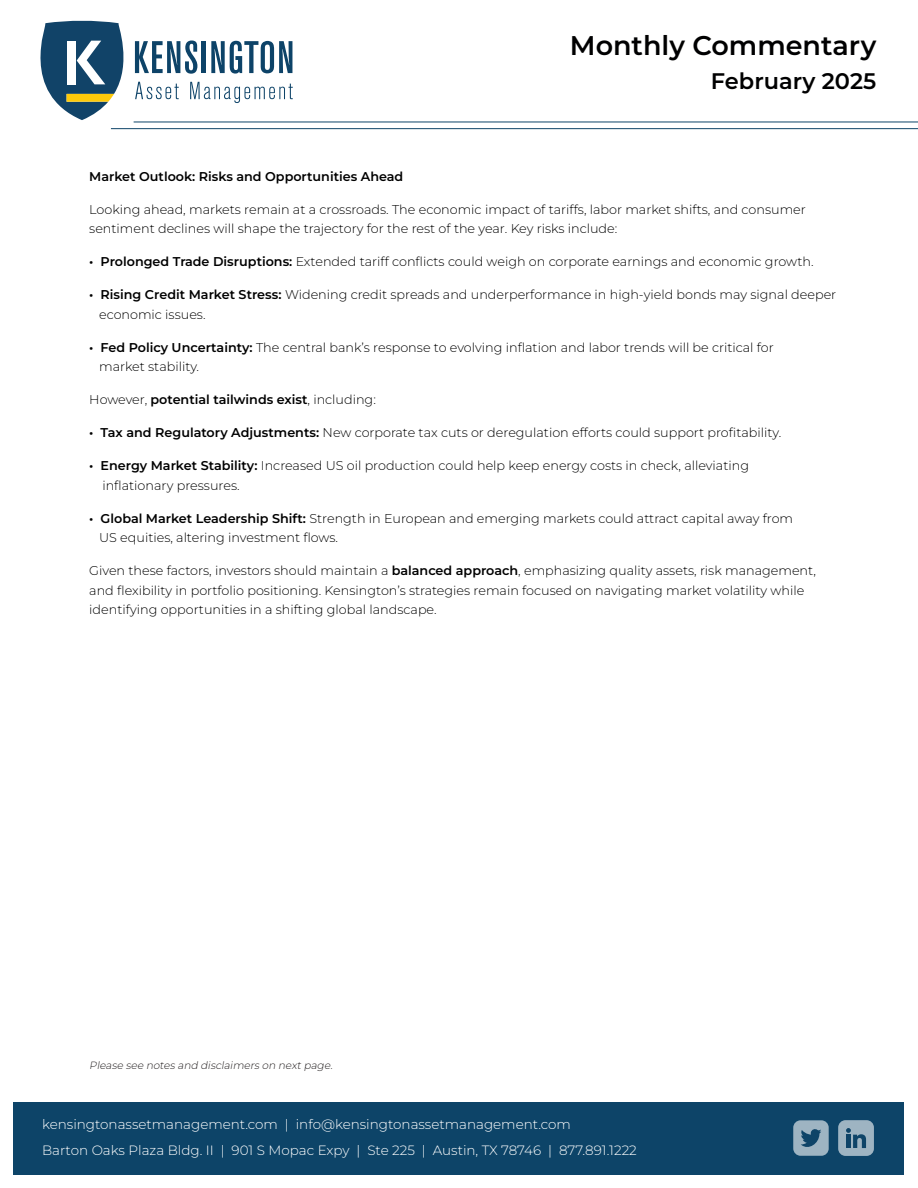
<style>
.page{position:relative;width:918px;height:1188px;background:#fff}
.page>*{position:absolute;margin:0;border:0;box-sizing:border-box;transform-origin:0 0}
.t1{font:600 27px "Montserrat";color:#000001}
.t2{font:600 22.5px "Montserrat";color:#000001}
.t3{font:300 13.5px "Montserrat";color:#fff}
.t4{font:300 12.75px/19.5px "Montserrat";color:#000001}
.t5{font:600 12.75px "Montserrat";color:#000001}
.t6{font:italic 300 10.5px "Montserrat";color:#231f20}
.s1{font-weight:600}
.s2{font-weight:300}
</style>
<div class="page">
<svg style="left:40px;top:20px;width:253px;height:100px"></svg>
<hr style="left:111px;top:128px;width:807px;height:1px;background:#0d4468">
<hr style="left:134px;top:122px;width:784px;height:1px;background:#0d4468">
<div style="left:14px;top:1102px;width:890px;height:72px;background:#0d4468"></div>
<div style="left:793px;top:1120px;width:36px;height:36px;background:#9eb4c2;border-radius:7px"></div>
<svg style="left:801px;top:1129px;width:20px;height:18px"></svg>
<div style="left:838px;top:1120px;width:36px;height:36px;background:#9eb4c2;border-radius:7px"></div>
<svg style="left:846px;top:1128px;width:20px;height:20px"></svg>
<p class="t1" style="left:570px;top:27px;width:308px">Monthly Commentary</p>
<p class="t2" style="left:711px;top:65px;width:167px">February 2025</p>
<p class="t5" style="left:89px;top:167px;width:316px">Market Outlook: Risks and Opportunities Ahead</p>
<p class="t4" style="left:89px;top:199px;width:718px">Looking ahead, markets remain at a crossroads. The economic impact of tariffs, labor market shifts, and consumer sentiment declines will shape the trajectory for the rest of the year. Key risks include:</p>
<p class="t4" style="left:89px;top:252px;width:726px"><span class="s1">• Prolonged Trade Disruptions:</span> Extended tariff conflicts could weigh on corporate earnings and economic growth.</p>
<p class="t4" style="left:99px;top:285px;width:739px;text-indent:-10px"><span class="s1">• Rising Credit Market Stress:</span> Widening credit spreads and underperformance in high-yield bonds may signal deeper economic issues.</p>
<p class="t4" style="left:99px;top:337px;width:676px;text-indent:-10px"><span class="s1">• Fed Policy Uncertainty:</span> The central bank’s response to evolving inflation and labor trends will be critical for market stability.</p>
<p class="t5" style="left:89px;top:391px;width:288px"><span class="s2">However,</span> potential tailwinds exist<span class="s2">, including:</span></p>
<p class="t4" style="left:89px;top:423px;width:693px"><span class="s1">• Tax and Regulatory Adjustments:</span> New corporate tax cuts or deregulation efforts could support profitability.</p>
<p class="t4" style="left:102px;top:456px;width:648px;text-indent:-13px"><span class="s1">• Energy Market Stability:</span> Increased US oil production could help keep energy costs in check, alleviating inflationary pressures.</p>
<p class="t4" style="left:99px;top:508px;width:696px;text-indent:-10px"><span class="s1">• Global Market Leadership Shift:</span> Strength in European and emerging markets could attract capital away from<br>US equities, altering investment flows.</p>
<p class="t4" style="left:89px;top:561px;width:728px">Given these factors, investors should maintain a <span class="s1">balanced approach</span>, emphasizing quality assets, risk management, and flexibility in portfolio positioning. Kensington’s strategies remain focused on navigating market volatility while identifying opportunities in a shifting global landscape.</p>
<p class="t6" style="left:89px;top:1059px;width:247px">Please see notes and disclaimers on nextpage.</p>
<p class="t3" style="left:42px;top:1115px;width:530px">kensingtonassetmanagement.com | info@kensingtonassetmanagement.com</p>
<p class="t3" style="left:42px;top:1141px;width:596px">Barton Oaks Plaza Bldg. II | 901 S Mopac Expy | Ste 225 | Austin, TX 78746 | 877.891.1222</p>
</div>
